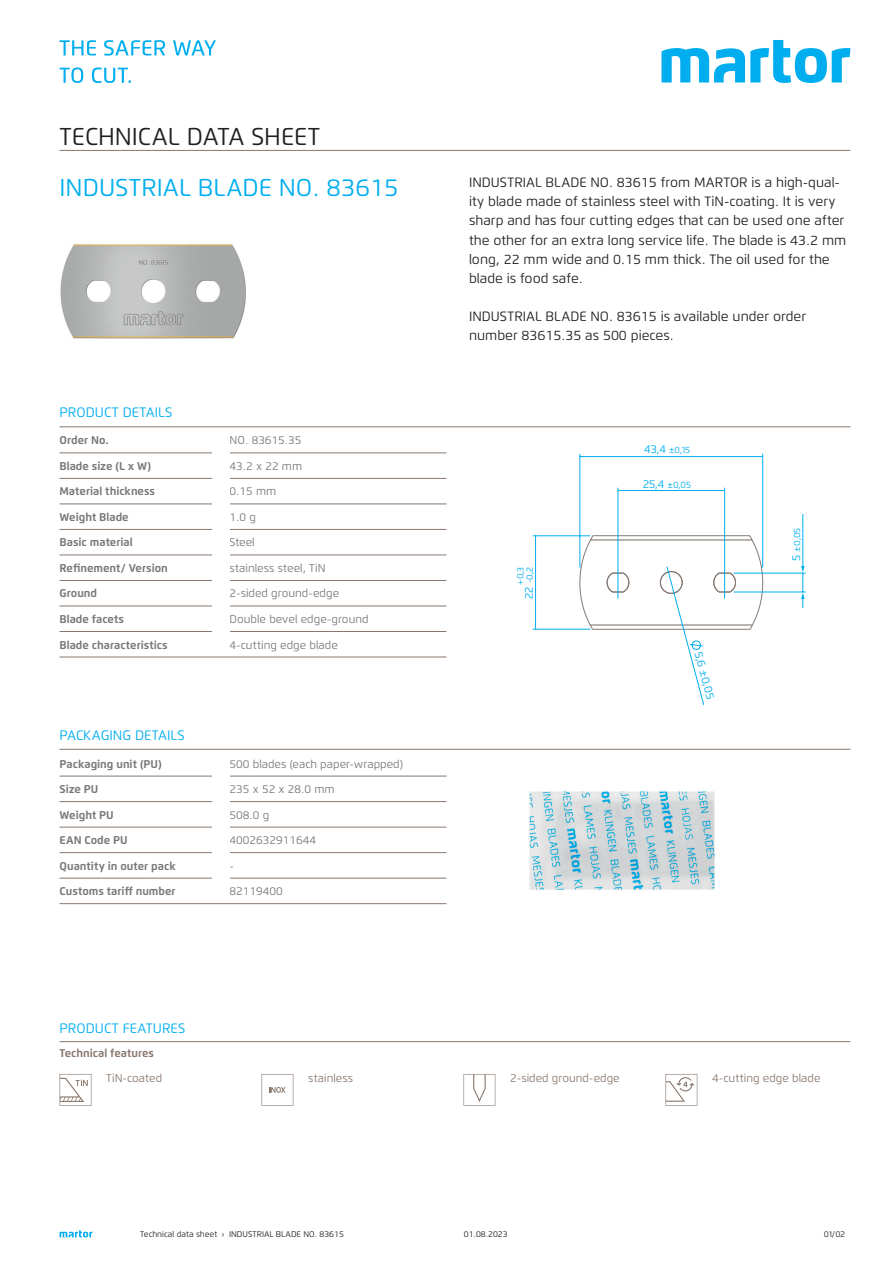
<style>
.page{position:relative;width:893px;height:1263px;background:#fff}
.page>*{position:absolute;margin:0;border:0;box-sizing:border-box;transform-origin:0 0}
.t1{font:24.3px "Flexo";color:#00aeef}
.t2{font:24.3px "Flexo";color:#231f20}
.t3{font:13.65px "Flexo";color:#00aeef}
.t4{font:13.5px/19.2px "Flexo";color:#231f20}
.t5{font:700 11.25px "Flexo";color:#76787b}
.t6{font:11.25px "Flexo";color:#76787b}
.t7{font:11.25px "Flexo";color:#89786e}
.t8{font:700 11.25px "Flexo";color:#89786e}
.t9{font:11.25px "Flexo";color:#00aeef}
.t10{font:9px/9.3px "Flexo";color:#00aeef}
.t11{font:8.25px "Flexo";color:#231f20}
.s1{font-size:11.25px}
</style>
<div class="page">
<img style="left:60px;top:244px;width:186px;height:95px">
<svg style="left:532px;top:453px;width:274px;height:252px"></svg>
<svg style="left:801px;top:592px;width:4px;height:16px"></svg>
<hr style="left:802px;top:514px;width:1px;height:53px;background:#00aeef">
<svg style="left:801px;top:566px;width:4px;height:6px"></svg>
<img style="left:529px;top:791px;width:186px;height:99px">
<svg style="left:60px;top:1230px;width:32px;height:7px"></svg>
<hr style="left:60px;top:426px;width:790px;height:1px;background:#89786e">
<hr style="left:60px;top:150px;width:790px;height:1px;background:#89786e">
<svg style="left:661px;top:40px;width:189px;height:43px"></svg>
<svg style="left:60px;top:40px;width:36px;height:15px"></svg>
<svg style="left:104px;top:40px;width:61px;height:16px"></svg>
<svg style="left:173px;top:40px;width:43px;height:16px"></svg>
<svg style="left:60px;top:68px;width:23px;height:15px"></svg>
<svg style="left:92px;top:68px;width:39px;height:15px"></svg>
<hr style="left:230px;top:657px;width:216px;height:1px;background:#89786e">
<hr style="left:60px;top:657px;width:170px;height:1px;background:#89786e">
<hr style="left:230px;top:631px;width:216px;height:1px;background:#89786e">
<hr style="left:60px;top:631px;width:170px;height:1px;background:#89786e">
<hr style="left:230px;top:606px;width:216px;height:1px;background:#89786e">
<hr style="left:60px;top:606px;width:170px;height:1px;background:#89786e">
<hr style="left:230px;top:580px;width:216px;height:1px;background:#89786e">
<hr style="left:60px;top:580px;width:170px;height:1px;background:#89786e">
<hr style="left:230px;top:555px;width:216px;height:1px;background:#89786e">
<hr style="left:60px;top:555px;width:170px;height:1px;background:#89786e">
<hr style="left:230px;top:529px;width:216px;height:1px;background:#89786e">
<hr style="left:60px;top:529px;width:170px;height:1px;background:#89786e">
<hr style="left:230px;top:503px;width:216px;height:1px;background:#89786e">
<hr style="left:60px;top:503px;width:170px;height:1px;background:#89786e">
<hr style="left:230px;top:478px;width:216px;height:1px;background:#89786e">
<hr style="left:60px;top:478px;width:170px;height:1px;background:#89786e">
<hr style="left:230px;top:452px;width:216px;height:1px;background:#89786e">
<hr style="left:60px;top:452px;width:170px;height:1px;background:#89786e">
<div style="left:213px;top:429px;width:17px;height:220px;background:#fff"></div>
<hr style="left:60px;top:749px;width:790px;height:1px;background:#89786e">
<hr style="left:230px;top:903px;width:216px;height:1px;background:#89786e">
<hr style="left:60px;top:903px;width:170px;height:1px;background:#89786e">
<hr style="left:230px;top:878px;width:216px;height:1px;background:#89786e">
<hr style="left:60px;top:878px;width:170px;height:1px;background:#89786e">
<hr style="left:230px;top:852px;width:216px;height:1px;background:#89786e">
<hr style="left:60px;top:852px;width:170px;height:1px;background:#89786e">
<hr style="left:230px;top:827px;width:216px;height:1px;background:#89786e">
<hr style="left:60px;top:827px;width:170px;height:1px;background:#89786e">
<hr style="left:230px;top:801px;width:216px;height:1px;background:#89786e">
<hr style="left:60px;top:801px;width:170px;height:1px;background:#89786e">
<hr style="left:230px;top:776px;width:216px;height:1px;background:#89786e">
<hr style="left:60px;top:776px;width:170px;height:1px;background:#89786e">
<div style="left:213px;top:752px;width:17px;height:143px;background:#fff"></div>
<hr style="left:60px;top:1041px;width:790px;height:1px;background:#89786e">
<svg style="left:60px;top:1074px;width:31px;height:32px"></svg>
<svg style="left:261px;top:1074px;width:32px;height:32px"></svg>
<svg style="left:463px;top:1074px;width:32px;height:32px"></svg>
<svg style="left:665px;top:1074px;width:32px;height:32px"></svg>
<h1 class="t2" style="left:60px;top:121px;width:262px">TECHNICAL DATA SHEET</h1>
<h1 class="t1" style="left:60px;top:172px;width:341px">INDUSTRIAL BLADE NO. 83615</h1>
<p class="t3" style="left:60px;top:404px;width:114px">PRODUCT DETAILS</p>
<p class="t5" style="left:60px;top:434px;width:51px">Order No.</p>
<p class="t6" style="left:230px;top:434px;width:73px">NO. 83615.35</p>
<p class="t5" style="left:60px;top:459px;width:93px">Blade size (L x W)</p>
<p class="t6" style="left:230px;top:459px;width:74px">43.2 x 22 mm</p>
<p class="t5" style="left:60px;top:485px;width:97px">Material thickness</p>
<p class="t6" style="left:230px;top:485px;width:48px">0.15 mm</p>
<p class="t5" style="left:60px;top:510px;width:71px">Weight Blade</p>
<p class="t6" style="left:230px;top:510px;width:28px">1.0 g</p>
<p class="t5" style="left:60px;top:536px;width:75px">Basic material</p>
<p class="t6" style="left:230px;top:536px;width:27px">Steel</p>
<p class="t5" style="left:60px;top:561px;width:110px">Refinement/ Version</p>
<p class="t6" style="left:230px;top:561px;width:98px">stainless steel, TiN</p>
<p class="t5" style="left:60px;top:587px;width:39px">Ground</p>
<p class="t6" style="left:230px;top:587px;width:111px">2-sided ground-edge</p>
<p class="t5" style="left:60px;top:612px;width:66px">Blade facets</p>
<p class="t6" style="left:230px;top:612px;width:141px">Double bevel edge-ground</p>
<p class="t5" style="left:60px;top:638px;width:110px">Blade characteristics</p>
<p class="t6" style="left:230px;top:638px;width:110px">4-cutting edge blade</p>
<p class="t3" style="left:60px;top:727px;width:127px">PACKAGING DETAILS</p>
<p class="t5" style="left:60px;top:757px;width:104px">Packaging unit (PU)</p>
<p class="t6" style="left:230px;top:757px;width:175px">500 blades (each paper-wrapped)</p>
<p class="t5" style="left:60px;top:782px;width:40px">Size PU</p>
<p class="t6" style="left:230px;top:782px;width:107px">235 x 52 x 28.0 mm</p>
<p class="t5" style="left:60px;top:808px;width:56px">Weight PU</p>
<p class="t6" style="left:230px;top:808px;width:41px">508.0 g</p>
<p class="t5" style="left:60px;top:833px;width:70px">EAN Code PU</p>
<p class="t6" style="left:230px;top:833px;width:88px">4002632911644</p>
<p class="t5" style="left:60px;top:859px;width:118px">Quantity in outer pack</p>
<p class="t6" style="left:230px;top:859px;width:6px">-</p>
<p class="t5" style="left:60px;top:884px;width:118px">Customs tariff number</p>
<p class="t6" style="left:230px;top:884px;width:55px">82119400</p>
<p class="t4" style="left:469px;top:173px;width:379px">INDUSTRIAL BLADE NO. 83615 from MARTOR is a high-qual&shy;ity blade made of stainless steel with TiN-coating. It is very sharp and has four cutting edges that can be used one after the other for an extra long service life. The blade is 43.2 mm long, 22 mm wide and 0.15 mm thick. The oil used for the blade is food safe.</p>
<p class="t4" style="left:469px;top:307px;width:339px">INDUSTRIAL BLADE NO. 83615 is available under order number 83615.35 as 500 pieces.</p>
<p class="t10" style="left:644px;top:445px;width:47px"><span class="s1">43,4</span> ±0,15</p>
<p class="t10" style="left:516px;top:585px;width:19px;rotate:-90deg">+0,3 -0,2</p>
<p class="t9" style="left:522px;top:599px;width:14px;rotate:-90deg">22</p>
<p class="t10" style="left:643px;top:480px;width:49px"><span class="s1">25,4</span> ±0,05</p>
<p class="t9" style="left:705px;top:650px;width:50px;rotate:75deg">5,6 ±0,05</p>
<p class="t10" style="left:792px;top:561px;width:35px;rotate:-90deg"><span class="s1">5</span> ±0,05</p>
<p class="t3" style="left:60px;top:1020px;width:127px">PRODUCT FEATURES</p>
<p class="t8" style="left:60px;top:1046px;width:96px">Technical features</p>
<p class="t7" style="left:106px;top:1071px;width:57px">TiN-coated</p>
<p class="t7" style="left:308px;top:1071px;width:46px">stainless</p>
<p class="t7" style="left:510px;top:1071px;width:111px">2-sided ground-edge</p>
<p class="t7" style="left:712px;top:1071px;width:110px">4-cutting edge blade</p>
<p class="t11" style="left:140px;top:1229px;width:205px">Technical data sheet › INDUSTRIAL BLADE NO. 83615</p>
<p class="t11" style="left:464px;top:1229px;width:45px">01.08.2023</p>
<p class="t11" style="left:824px;top:1230px;width:23px">01/02</p>
</div>
